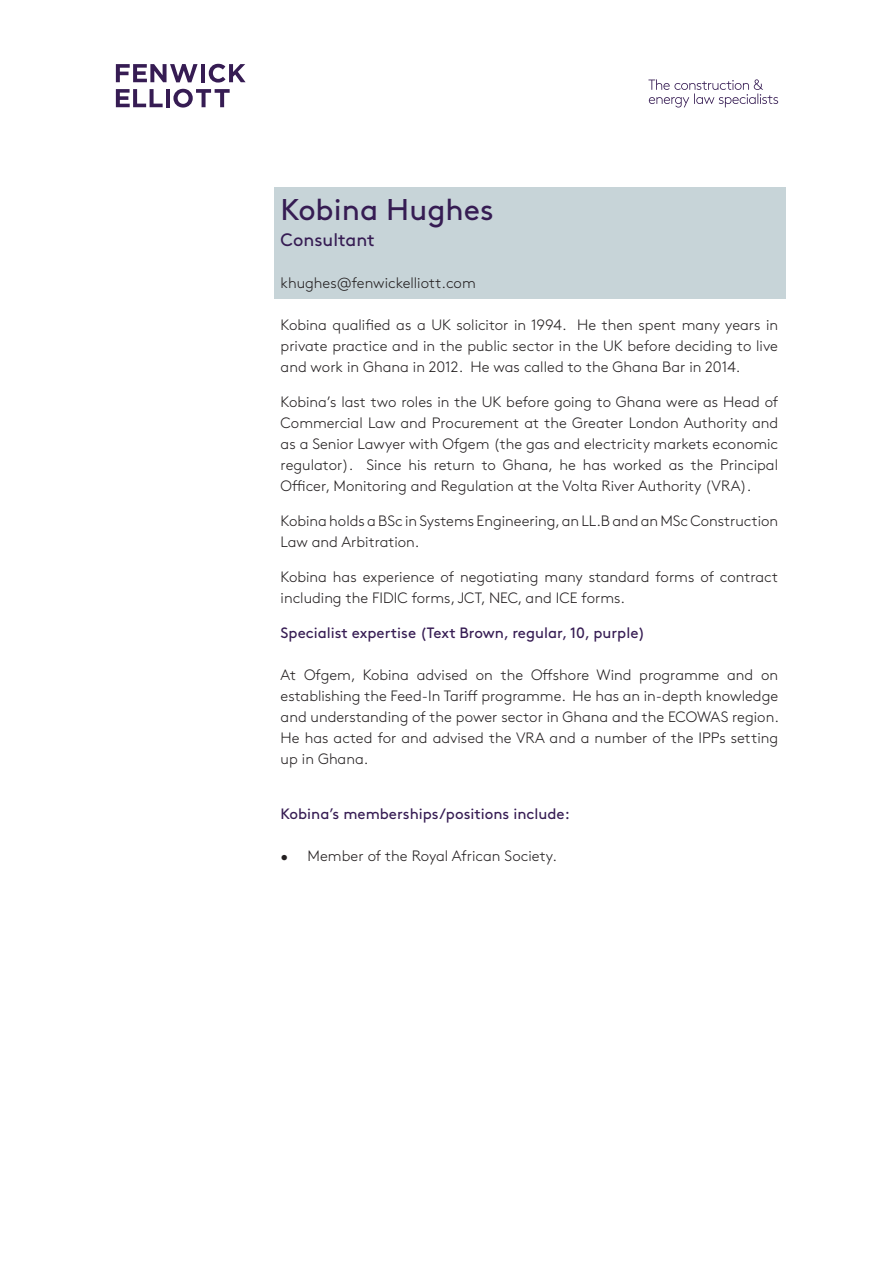
<style>
.page{position:relative;width:893px;height:1263px;background:#fff}
.page>*{position:absolute;margin:0;border:0;box-sizing:border-box;transform-origin:0 0}
.t1{font:30px "Brown";color:#361c53}
.t2{font:18px "Brown";color:#361c53}
.t3{font:300 15px/21px "Brown";color:#231f20;text-align:justify}
.t4{font:15px "Brown";color:#361c53}
</style>
<div class="page">
<div style="left:274px;top:187px;width:511px;height:112px;background:#c7d4d8"></div>
<svg style="left:648px;top:79px;width:130px;height:29px"></svg>
<svg style="left:116px;top:64px;width:82px;height:18px"></svg>
<hr style="left:201px;top:64px;width:4px;height:18px;background:#361c53">
<svg style="left:209px;top:64px;width:37px;height:19px"></svg>
<svg style="left:116px;top:89px;width:47px;height:18px"></svg>
<hr style="left:166px;top:89px;width:4px;height:18px;background:#361c53">
<svg style="left:173px;top:89px;width:57px;height:19px"></svg>
<h1 class="t1" style="left:281px;top:187px;width:215px">Kobina Hughes</h1>
<p class="t2" style="left:281px;top:226px;width:96px">Consultant</p>
<p class="t3" style="left:281px;top:271px;width:197px">khughes@fenwickelliott.com</p>
<p class="t3" style="left:281px;top:313px;width:499px">Kobina qualified as a UK solicitor in 1994. He then spent many years in private practice and in the public sector in the UK before deciding to live and work in Ghana in 2012. He was called to the Ghana Bar in 2014.</p>
<p class="t3" style="left:281px;top:390px;width:499px">Kobina’s last two roles in the UK before going to Ghana were as Head of Commercial Law and Procurement at the Greater London Authority and as a Senior Lawyer with Ofgem (the gas and electricity markets economic regulator). Since his return to Ghana, he has worked as the Principal Officer, Monitoring and Regulation at the Volta River Authority (VRA).</p>
<p class="t3" style="left:281px;top:509px;width:499px">Kobina holds a BSc in Systems Engineering, an LL.B and an MSc Construction<br>Law and Arbitration.</p>
<p class="t3" style="left:281px;top:565px;width:499px">Kobina has experience of negotiating many standard forms of contract including the FIDIC forms, JCT, NEC, and ICE forms.</p>
<p class="t4" style="left:281px;top:621px;width:366px">Specialist expertise (Text Brown, regular, 10, purple)</p>
<p class="t3" style="left:281px;top:663px;width:500px">At Ofgem, Kobina advised on the Offshore Wind programme and on establishing the Feed-In Tariff programme. He has an in-depth knowledge and understanding of the power sector in Ghana and the ECOWAS region.<br>He has acted for and advised the VRA and a number of the IPPs setting up in Ghana.</p>
<p class="t4" style="left:281px;top:803px;width:291px">Kobina’s memberships/positions include:</p>
<p class="t3" style="left:281px;top:845px;width:278px">• Member of the Royal African Society.</p>
</div>
